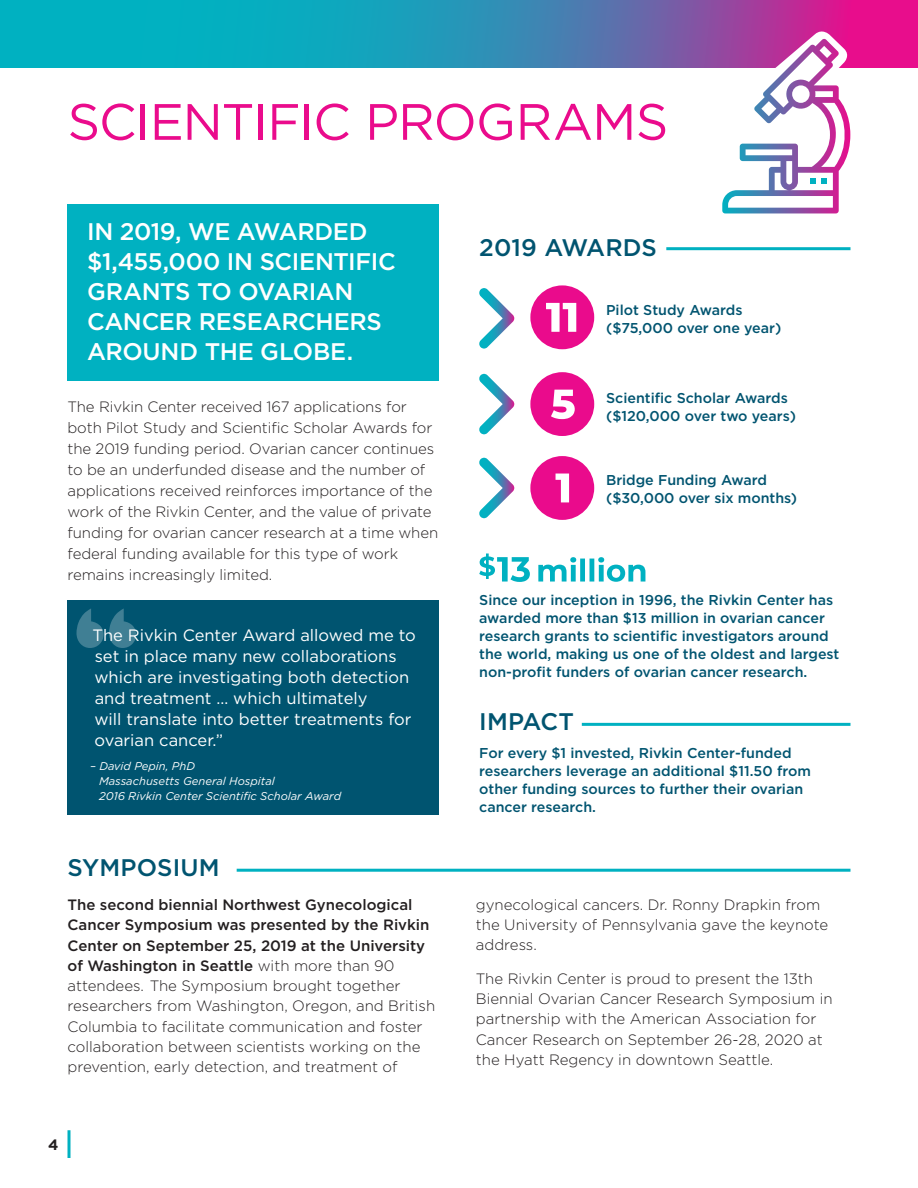
<style>
.page{position:relative;width:918px;height:1188px;background:#fff}
.page>*{position:absolute;margin:0;border:0;box-sizing:border-box;transform-origin:0 0}
.Large_Head{font:51px "Gotham";letter-spacing:-.02em;color:#ea0b8c}
.Subhead{font:500 24px/30px "Gotham";letter-spacing:-.015em;color:#fff}
.Subhead-2{font:500 24px "Gotham";letter-spacing:.005em;color:#005470}
.Text{font:16.5px/21px "Gotham";color:#fff}
.Text-2{font:300 15px/20.2px "Gotham";letter-spacing:-.005em;color:#231f20}
.t1{font:700 15px "Gotham";color:#231f20}
.Text-3{font:500 14.25px/18px "Gotham";color:#005470}
.Bullet{font:500 14.25px/18px "Gotham";letter-spacing:-.005em;color:#005470}
.Text-4{font:italic 11.25px/15px "Gotham";color:#fff}
.s1{font-weight:500}
</style>
<div class="page">
<svg style="left:0;top:0;width:918px;height:68px;background:#3d85b2"></svg>
<div style="left:68px;top:600px;width:371px;height:214px;background:#005470"></div>
<div style="left:68px;top:204px;width:371px;height:176px;background:#00b1c1"></div>
<hr style="left:237px;top:869px;width:613px;height:3px;background:#00b1c1">
<hr style="left:666px;top:247px;width:185px;height:3px;background:#00b1c1">
<svg style="left:479px;top:554px;width:166px;height:28px"></svg>
<hr style="left:582px;top:723px;width:268px;height:3px;background:#00b1c1">
<hr style="left:68px;top:1130px;width:2px;height:28px;background:#00b1c1">
<div style="left:530px;top:285px;width:64px;height:64px;background:#ea0b8c;border-radius:50%"></div>
<svg style="left:546px;top:303px;width:30px;height:29px"></svg>
<div style="left:530px;top:372px;width:64px;height:64px;background:#ea0b8c;border-radius:50%"></div>
<svg style="left:551px;top:390px;width:24px;height:29px"></svg>
<div style="left:530px;top:456px;width:64px;height:64px;background:#ea0b8c;border-radius:50%"></div>
<svg style="left:556px;top:474px;width:13px;height:28px"></svg>
<svg style="left:479px;top:288px;width:35px;height:61px"></svg>
<svg style="left:479px;top:374px;width:35px;height:60px"></svg>
<svg style="left:479px;top:458px;width:35px;height:60px"></svg>
<svg style="left:722px;top:28px;width:129px;height:185px"></svg>
<svg style="left:77px;top:608px;width:59px;height:40px"></svg>
<p class="Large_Head" style="left:68px;top:89px;width:602px">SCIENTIFIC PROGRAMS</p>
<p class="Subhead" style="left:87px;top:216px;width:310px">IN 2019, WE AWARDED $1,455,000 IN SCIENTIFIC<br>GRANTS TO OVARIAN<br>CANCER RESEARCHERS<br>AROUND THE GLOBE.</p>
<p class="Text-2" style="left:68px;top:396px;width:372px;line-height:21px">The Rivkin Center received 167 applications for both Pilot Study and Scientific Scholar Awards for the 2019 funding period. Ovarian cancer continues to be an underfunded disease and the number of applications received reinforces importance of the work of the Rivkin Center, and the value of private funding for ovarian cancer research at a time when federal funding available for this type of work remains increasingly limited.</p>
<p class="Text" style="left:93px;top:624px;width:325px">The Rivkin Center Award allowed me to set in place many new collaborations which are investigating both detection and treatment … which ultimately<br>will translate into better treatments for ovarian cancer.”</p>
<p class="Text-4" style="left:99px;top:758px;width:244px;text-indent:-9px">– David Pepin, PhD<br>Massachusetts General Hospital<br>2016 Rivkin Center Scientific Scholar Award</p>
<p class="Subhead-2" style="left:479px;top:232px;width:179px">2019 AWARDS</p>
<p class="Bullet" style="left:606px;top:301px;width:177px">Pilot Study Awards ($75,000 over one year)</p>
<p class="Bullet" style="left:606px;top:388px;width:191px">Scientific Scholar Awards ($120,000 over two years)</p>
<p class="Bullet" style="left:606px;top:471px;width:193px">Bridge Funding Award ($30,000 over six months)</p>
<p class="Text-3" style="left:479px;top:591px;width:362px">Since our inception in 1996, the Rivkin Center has awarded more than $13 million in ovarian cancer research grants to scientific investigators around the world, making us one of the oldest and largest non-profit funders of ovarian cancer research.</p>
<p class="Subhead-2" style="left:479px;top:706px;width:96px">IMPACT</p>
<p class="Text-3" style="left:479px;top:744px;width:333px">For every $1 invested, Rivkin Center-funded researchers leverage an additional $11.50 from other funding sources to further their ovarian cancer research.</p>
<p class="Subhead-2" style="left:68px;top:852px;width:154px">SYMPOSIUM</p>
<p class="Text-2" style="left:68px;top:894px;width:369px"><span class="s1">The second biennial Northwest Gynecological Cancer Symposium was presented by the Rivkin Center on September 25, 2019 at the University of Washington in Seattle</span> with more than 90 attendees. The Symposium brought together researchers from Washington, Oregon, and British Columbia to facilitate communication and foster collaboration between scientists working on the prevention, early detection, and treatment of</p>
<p class="Text-2" style="left:476px;top:894px;width:354px">gynecological cancers. Dr. Ronny Drapkin from the University of Pennsylvania gave the keynote address.</p>
<p class="Text-2" style="left:476px;top:968px;width:358px">The Rivkin Center is proud to present the 13th Biennial Ovarian Cancer Research Symposium in partnership with the American Association for Cancer Research on September 26-28, 2020 at the Hyatt Regency in downtown Seattle.</p>
<p class="t1" style="left:48px;top:1135px;width:12px">4</p>
</div>
